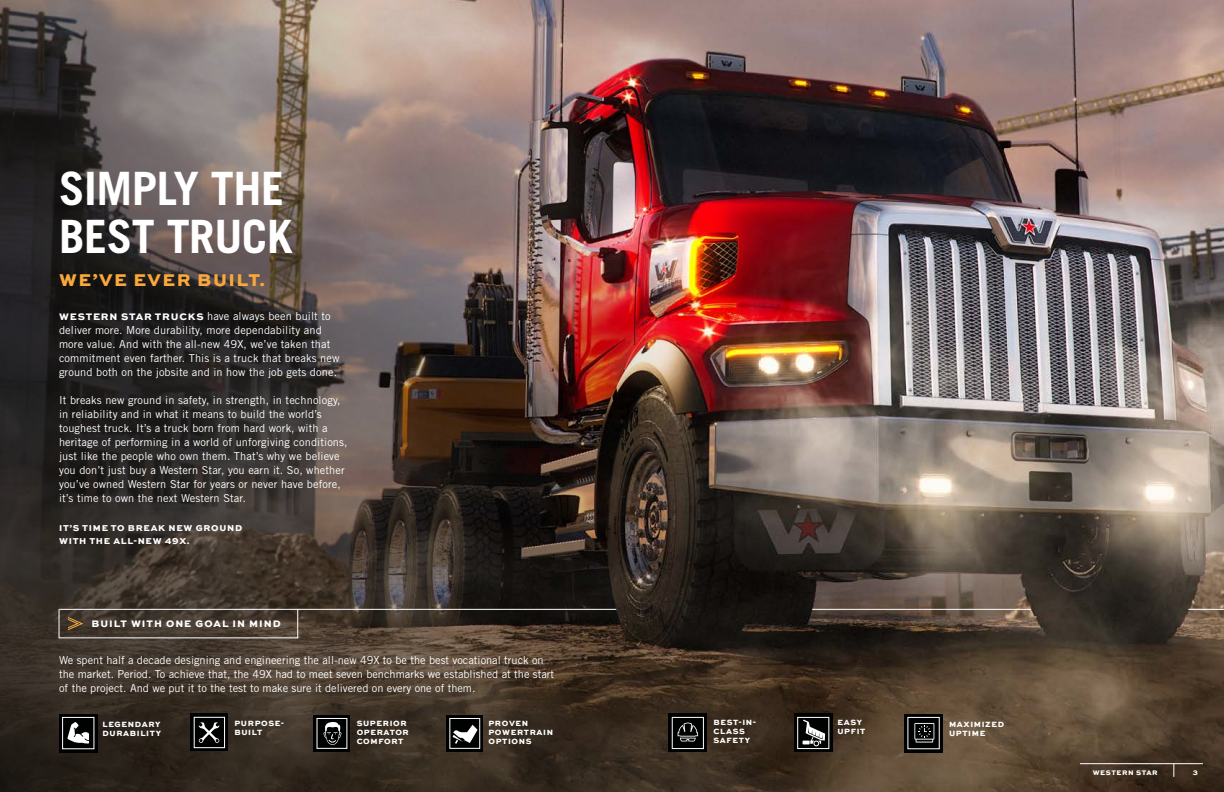
<style>
.page{position:relative;width:1224px;height:792px;background:#fff}
.page>*{position:absolute;margin:0;border:0;box-sizing:border-box;transform-origin:0 0}
.t1{font:700 46px/48px "Trade Gothic";letter-spacing:-.01em;color:#fff}
.t2{font:800 18px "Sweet Sans Pro";letter-spacing:.08em;color:#faa83d}
.t3{font:11px/14px "Trade Gothic";letter-spacing:.01em;color:#fff}
.t4{font:800 10px "Sweet Sans Pro";letter-spacing:.1em;color:#fff}
.t5{font:800 9px/13px "Sweet Sans Pro";letter-spacing:.08em;color:#fff}
.t6{font:800 8px/9px "Sweet Sans Pro";letter-spacing:.08em;color:#fff}
.t7{font:800 7px "Sweet Sans Pro";letter-spacing:.08em;color:#fff}
.s1{font-family:"Sweet Sans Pro";font-weight:800;font-size:10px}
</style>
<div class="page">
<img style="left:1068px;top:0;width:156px;height:792px">
<img style="left:0;top:0;width:1068px;height:792px">
<svg style="left:794px;top:714px;width:38px;height:38px"></svg>
<div style="left:797px;top:717px;width:32px;height:32px;border:1px solid #fff"></div>
<svg style="left:803px;top:720px;width:22px;height:26px"></svg>
<svg style="left:669px;top:714px;width:38px;height:38px"></svg>
<div style="left:672px;top:717px;width:32px;height:32px;border:1px solid #fff"></div>
<svg style="left:678px;top:723px;width:20px;height:19px"></svg>
<svg style="left:59px;top:714px;width:38px;height:38px"></svg>
<div style="left:62px;top:717px;width:32px;height:32px;border:1px solid #fff"></div>
<svg style="left:67px;top:722px;width:22px;height:22px"></svg>
<svg style="left:904px;top:714px;width:39px;height:38px"></svg>
<svg style="left:914px;top:723px;width:20px;height:20px"></svg>
<svg style="left:191px;top:714px;width:37px;height:37px"></svg>
<div style="left:194px;top:717px;width:31px;height:31px;border:1px solid #fff"></div>
<svg style="left:198px;top:722px;width:22px;height:21px"></svg>
<div style="left:314px;top:715px;width:36px;height:37px;background:#000101"></div>
<div style="left:317px;top:718px;width:30px;height:31px;border:1px solid #fff"></div>
<svg style="left:323px;top:722px;width:19px;height:23px"></svg>
<div style="left:446px;top:715px;width:37px;height:37px;background:#000101"></div>
<div style="left:450px;top:718px;width:30px;height:31px;border:1px solid #fff"></div>
<svg style="left:453px;top:725px;width:25px;height:19px"></svg>
<hr style="left:59px;top:609px;width:557px;height:1px;background:#fff">
<hr style="left:812px;top:609px;width:219px;height:1px;background:#fff">
<hr style="left:1188px;top:609px;width:36px;height:1px;background:#fff">
<hr style="left:1080px;top:763px;width:123px;height:1px;background:#fff">
<svg style="left:1173px;top:764px;width:1px;height:13px"></svg>
<div style="left:59px;top:609px;width:239px;height:29px;border:1px solid #fff"></div>
<svg style="left:68px;top:617px;width:15px;height:14px"></svg>
<h1 class="t1" style="left:59px;top:164px;width:235px">SIMPLY THE<br>BEST TRUCK</h1>
<h2 class="t2" style="left:59px;top:266px;width:207px">WE’VE EVER BUILT.</h2>
<p class="t3" style="left:59px;top:309px;width:282px"><span class="s1">WESTERN STAR TRUCKS</span> have always been built to deliver more. More durability, more dependability and more value. And with the all-new 49X, we’ve taken that commitment even farther. This is a truck that breaks new ground both on the jobsite and in how the job gets done.</p>
<p class="t3" style="left:59px;top:393px;width:290px">It breaks new ground in safety, in strength, in technology, in reliability and in what it means to build the world’s toughest truck. It’s a truck born from hard work, with a heritage of performing in a world of unforgiving conditions, just like the people who own them. That’s why we believe you don’t just buy a Western Star, you earn it. So, whether you’ve owned Western Star for years or never have before, it’s time to own the next Western Star.</p>
<p class="t5" style="left:59px;top:521px;width:185px">IT’S TIME TO BREAK NEW GROUND<br>WITH THE ALL-NEW 49X.</p>
<p class="t4" style="left:91px;top:616px;width:191px">BUILT WITH ONE GOAL IN MIND</p>
<p class="t3" style="left:59px;top:653px;width:497px">We spent half a decade designing and engineering the all-new 49X to be the best vocational truck on the market. Period. To achieve that, the 49X had to meet seven benchmarks we established at the start of the project. And we put it to the test to make sure it delivered on every one of them.</p>
<p class="t6" style="left:713px;top:717px;width:44px">BEST-IN-<br>CLASS<br>SAFETY</p>
<p class="t6" style="left:837px;top:717px;width:30px">EASY<br>UPFIT</p>
<p class="t6" style="left:234px;top:718px;width:51px">PURPOSE-<br>BUILT</p>
<p class="t6" style="left:357px;top:718px;width:54px">SUPERIOR<br>OPERATOR<br>COMFORT</p>
<p class="t6" style="left:488px;top:719px;width:66px">PROVEN<br>POWERTRAIN<br>OPTIONS</p>
<p class="t6" style="left:103px;top:719px;width:60px">LEGENDARY<br>DURABILITY</p>
<p class="t6" style="left:949px;top:719px;width:57px">MAXIMIZED<br>UPTIME</p>
<p class="t7" style="left:1093px;top:768px;width:66px">WESTERN STAR</p>
<p class="t7" style="left:1193px;top:768px;width:7px">3</p>
</div>
